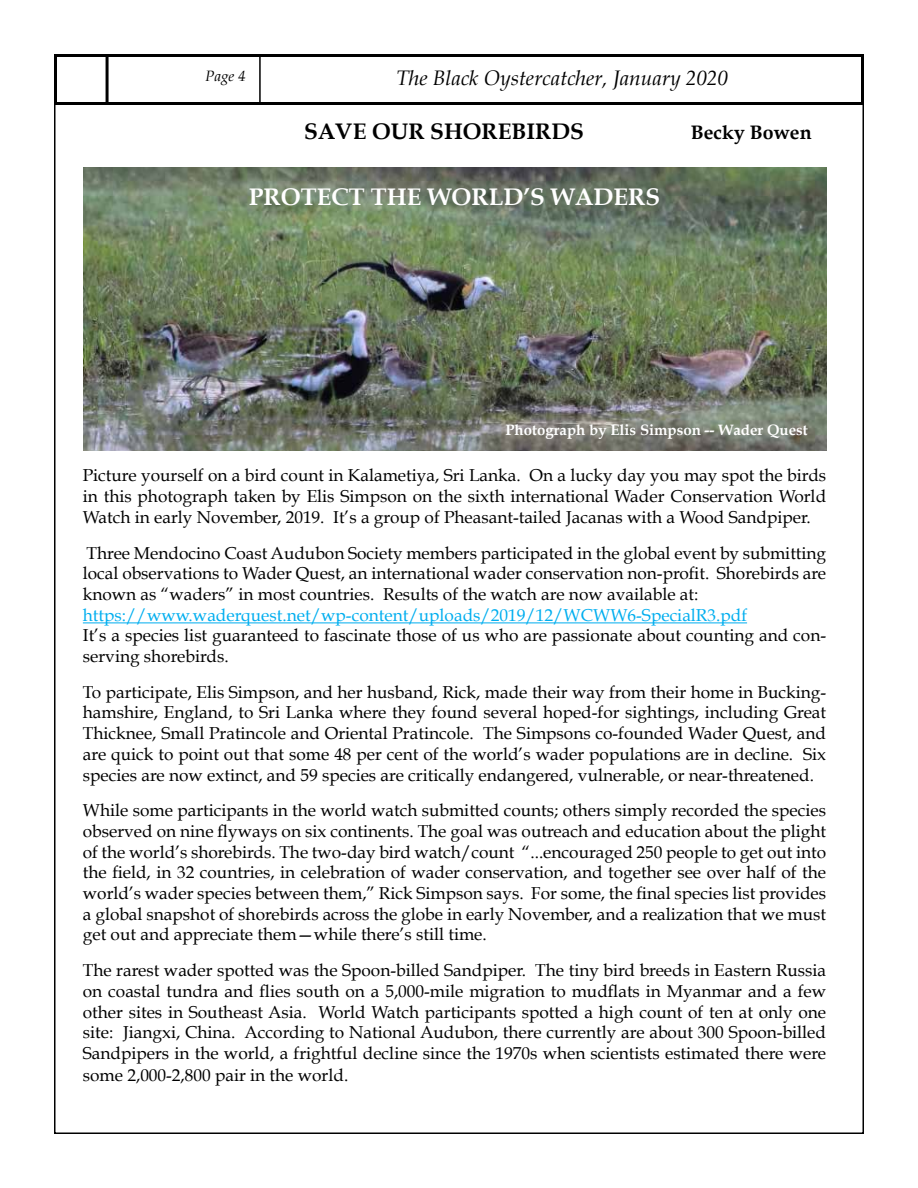
<style>
.page{position:relative;width:918px;height:1188px;background:#fff}
.page>*{position:absolute;margin:0;border:0;box-sizing:border-box;transform-origin:0 0}
.t1{font:700 24px "Book Antiqua";color:#fff}
.t2{font:700 22.5px "Book Antiqua";color:#000}
.t3{font:italic 21px "Book Antiqua";color:#000}
.t4{font:700 19.5px "Book Antiqua";color:#000}
.t5{font:17.25px/20.7px "Book Antiqua";color:#000;text-align:justify}
.t6{font:17.25px "Book Antiqua";color:#00aeef}
.t7{font:700 15px "Book Antiqua";color:#fff}
.t8{font:italic 15px "Book Antiqua";color:#000}
</style>
<div class="page">
<div style="left:54px;top:54px;width:810px;height:51px;border:3px solid #000"></div>
<hr style="left:106px;top:56px;width:3px;height:48px;background:#000">
<hr style="left:259px;top:56px;width:2px;height:48px;background:#000">
<img style="left:83px;top:168px;width:743px;height:282px">
<hr style="left:83px;top:622px;width:664px;height:1px;background:#00aeef">
<p class="t8" style="left:205px;top:67px;width:42px">Page 4</p>
<p class="t3" style="left:396px;top:65px;width:333px">The Black Oystercatcher, January 2020</p>
<h2 class="t2" style="left:304px;top:118px;width:278px">SAVE OUR SHOREBIRDS</h2>
<p class="t4" style="left:691px;top:121px;width:122px">BECKY BOWEN</p>
<h1 class="t1" style="left:249px;top:182px;width:396px">PROTECT THE WORLD’S WADERS</h1>
<p class="t7" style="left:505px;top:422px;width:304px">PHOTOGRAPH BY ELIS SIMPSON -- WADER QUEST</p>
<p class="t5" style="left:83px;top:465px;width:745px">Picture yourself on a bird count in Kalametiya, Sri Lanka. On a lucky day you may spot the birds in this photograph taken by Elis Simpson on the sixth international Wader Conservation World Watch in early November, 2019. It’s a group of Pheasant-tailed Jacanas with a Wood Sandpiper.</p>
<p class="t5" style="left:83px;top:542px;width:745px">Three Mendocino Coast Audubon Society members participated in the global event by submitting local observations to Wader Quest, an international wader conservation non-profit. Shorebirds are known as “waders” in most countries. Results of the watch are now available at:</p>
<p class="t6" style="left:83px;top:604px;width:666px">https://www.waderquest.net/wp-content/uploads/2019/12/WCWW6-SpecialR3.pdf</p>
<p class="t5" style="left:83px;top:625px;width:745px">It’s a species list guaranteed to fascinate those of us who are passionate about counting and con&shy;serving shorebirds.</p>
<p class="t5" style="left:83px;top:682px;width:745px">To participate, Elis Simpson, and her husband, Rick, made their way from their home in Bucking&shy;hamshire, England, to Sri Lanka where they found several hoped-for sightings, including Great Thicknee, Small Pratincole and Oriental Pratincole. The Simpsons co-founded Wader Quest, and are quick to point out that some 48 per cent of the world’s wader populations are in decline. Six species are now extinct, and 59 species are critically endangered, vulnerable, or near-threatened.</p>
<p class="t5" style="left:83px;top:800px;width:745px">While some participants in the world watch submitted counts; others simply recorded the species observed on nine flyways on six continents. The goal was outreach and education about the plight of the world’s shorebirds. The two-day bird watch/count “...encouraged 250 people to get out into the field, in 32 countries, in celebration of wader conservation, and together see over half of the world’s wader species between them,” Rick Simpson says. For some, the final species list provides a global snapshot of shorebirds across the globe in early November, and a realization that we must get out and appreciate them—while there’s still time.</p>
<p class="t5" style="left:83px;top:960px;width:745px">The rarest wader spotted was the Spoon-billed Sandpiper. The tiny bird breeds in Eastern Russia on coastal tundra and flies south on a 5,000-mile migration to mudflats in Myanmar and a few other sites in Southeast Asia. World Watch participants spotted a high count of ten at only one site: Jiangxi, China. According to National Audubon, there currently are about 300 Spoon-billed Sandpipers in the world, a frightful decline since the 1970s when scientists estimated there were some 2,000-2,800 pair in the world.</p>
</div>
